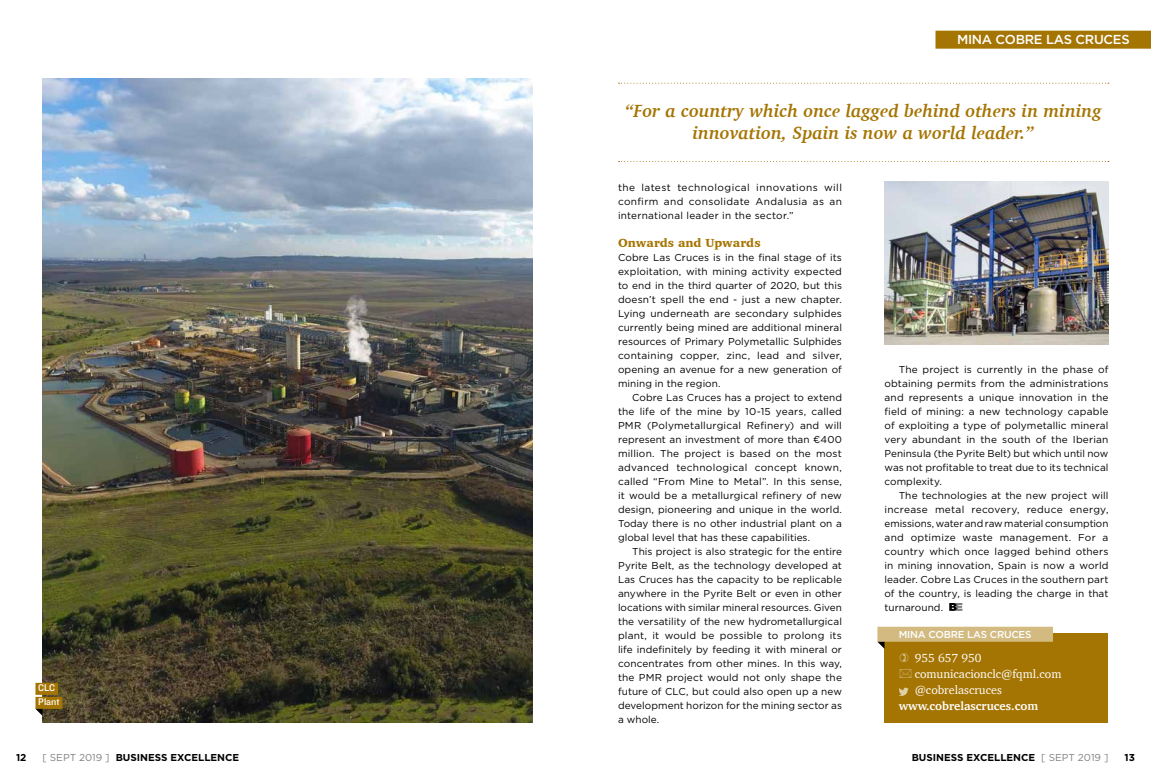
<style>
.page{position:relative;width:1151px;height:783px;background:#fff}
.page>*{position:absolute;margin:0;border:0;box-sizing:border-box;transform-origin:0 0}
.t1{font:italic 700 18px/22px "Charter";color:#a57503;text-align:center}
.t2{font:500 13px "Gotham";letter-spacing:-.02em;color:#fff}
.t3{font:12px/16px "Charter";color:#fff}
.t4{font:700 12px "Charter";color:#fff}
.t5{font:900 12px "Charter";letter-spacing:.005em;color:#a57503}
.t6{font:10px/14px "Gotham";letter-spacing:.01em;color:#000;text-align:justify}
.t7{font:700 10px "Gotham";color:#000}
.t8{font:500 10px "Gotham";letter-spacing:-.02em;color:#fff}
.t9{font:10px/14px "Knockout HTF31 Junior Middlewt";color:#fff}
.s1{font-weight:400;color:#808080}
</style>
<div class="page">
<div style="left:935px;top:31px;width:216px;height:18px;background:#a57503"></div>
<svg style="left:949px;top:603px;width:13px;height:7px"></svg>
<img style="left:43px;top:78px;width:490px;height:644px">
<div style="left:35px;top:682px;width:23px;height:12px;background:#a57503"></div>
<div style="left:35px;top:696px;width:27px;height:12px;background:#a57503"></div>
<svg style="left:35px;top:708px;width:8px;height:7px"></svg>
<div style="left:884px;top:633px;width:224px;height:89px;background:#a57503"></div>
<svg style="left:899px;top:687px;width:10px;height:8px"></svg>
<div style="left:877px;top:626px;width:176px;height:15px;background:#d2ba81"></div>
<svg style="left:877px;top:641px;width:7px;height:7px"></svg>
<svg style="left:618px;top:83px;width:491px;height:1px"></svg>
<svg style="left:618px;top:161px;width:491px;height:1px"></svg>
<img style="left:884px;top:181px;width:224px;height:163px">
<h2 class="t2" style="left:957px;top:31px;width:174px">MINA COBRE LAS CRUCES</h2>
<p class="t9" style="left:38px;top:681px;width:23px">CLC<br>Plant</p>
<h1 class="t1" style="left:625px;top:100px;width:478px">“For a country which once lagged behind others in mining innovation, Spain is now a world leader.”</h1>
<p class="t6" style="left:618px;top:180px;width:225px">the latest technological innovations will confirm and consolidate Andalusia as an international leader in the sector.”</p>
<p class="t5" style="left:618px;top:235px;width:144px">Onwards and Upwards</p>
<p class="t6" style="left:618px;top:250px;width:225px">Cobre Las Cruces is in the final stage of its exploitation, with mining activity expected to end in the third quarter of 2020, but this doesn’t spell the end - just a new chapter.<br>Lying underneath are secondary sulphides currently being mined are additional mineral resources of Primary Polymetallic Sulphides containing copper, zinc, lead and silver, opening an avenue for a new generation of mining in the region.</p>
<p class="t6" style="left:618px;top:390px;width:225px;text-indent:14px">Cobre Las Cruces has a project to extend the life of the mine by 10-15 years, called PMR (Polymetallurgical Refinery) and will represent an investment of more than €400 million. The project is based on the most advanced technological concept known, called “From Mine to Metal”. In this sense, it would be a metallurgical refinery of new design, pioneering and unique in the world.<br>Today there is no other industrial plant on a global level that has these capabilities.</p>
<p class="t6" style="left:618px;top:544px;width:225px;text-indent:14px">This project is also strategic for the entire Pyrite Belt, as the technology developed at Las Cruces has the capacity to be replicable anywhere in the Pyrite Belt or even in other locations with similar mineral resources. Given the versatility of the new hydrometallurgical plant, it would be possible to prolong its life indefinitely by feeding it with mineral or concentrates from other mines. In this way, the PMR project would not only shape the future of CLC, but could also open up a new development horizon for the mining sector as a whole.</p>
<p class="t6" style="left:884px;top:362px;width:225px;text-indent:14px">The project is currently in the phase of obtaining permits from the administrations and represents a unique innovation in the field of mining: a new technology capable of exploiting a type of polymetallic mineral very abundant in the south of the Iberian Peninsula (the Pyrite Belt) but which until now was not profitable to treat due to its technical complexity.</p>
<p class="t6" style="left:884px;top:488px;width:225px;text-indent:14px">The technologies at the new project will increase metal recovery, reduce energy, emissions, water and raw material consumption and optimize waste management. For a country which once lagged behind others in mining innovation, Spain is now a world leader. Cobre Las Cruces in the southern part of the country, is leading the charge in that turnaround.</p>
<p class="t8" style="left:899px;top:627px;width:134px">MINA COBRE LAS CRUCES</p>
<p class="t3" style="left:915px;top:649px;width:148px">955 657 950 comunicacionclc@fqml.com @cobrelascruces</p>
<p class="t4" style="left:899px;top:695px;width:141px">www.cobrelascruces.com</p>
<p class="t7" style="left:16px;top:750px;width:12px">12</p>
<p class="t7" style="left:43px;top:750px;width:198px"><span class="s1">[ SEPT 2019 ]</span> BUSINESS EXCELLENCE</p>
<p class="t7" style="left:1124px;top:750px;width:12px">13</p>
<p class="t7" style="left:912px;top:750px;width:198px">BUSINESS EXCELLENCE <span class="s1">[ SEPT 2019 ]</span></p>
</div>
